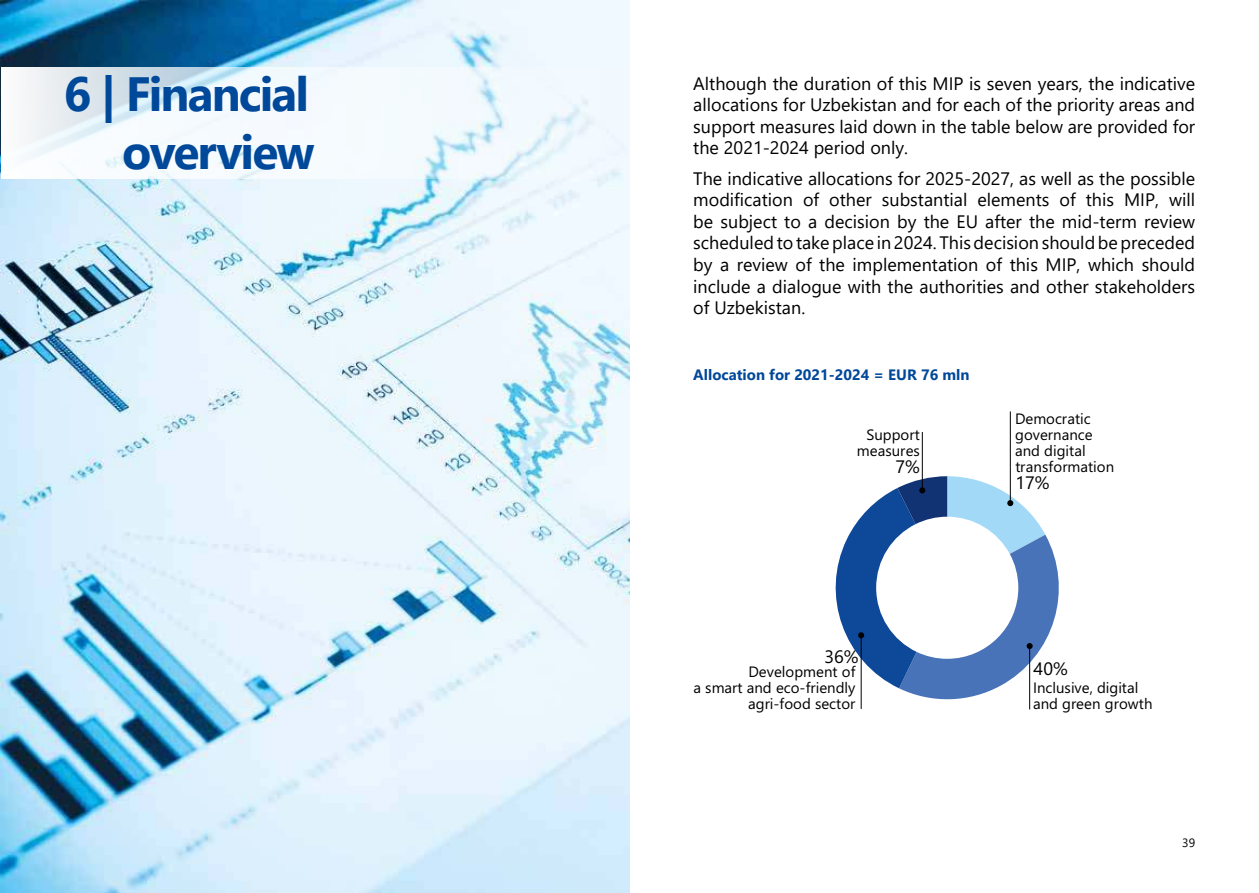
<style>
.page{position:relative;width:1259px;height:893px;background:#fff}
.page>*{position:absolute;margin:0;border:0;box-sizing:border-box;transform-origin:0 0}
.t1{font:700 48px/57.6px "Segoe UI";letter-spacing:-.04em;color:#004899;text-align:right}
.t2{font:18px/21.6px "Segoe UI";color:#000;text-align:justify}
.t3{font:15px/15.9px "Segoe UI";color:#000}
.t4{font:700 15px "Segoe UI";color:#004899}
.t5{font:12px "Segoe UI";color:#000}
</style>
<div class="page">
<img style="left:1px;top:0;width:628px;height:893px">
<svg style="left:1px;top:67px;width:629px;height:112px;fill:#f4fafe"></svg>
<hr style="left:922px;top:432px;width:1px;height:58px;background:#000">
<hr style="left:1010px;top:411px;width:1px;height:92px;background:#000">
<hr style="left:860px;top:635px;width:1px;height:74px;background:#000">
<hr style="left:1029px;top:646px;width:1px;height:63px;background:#000">
<svg style="left:835px;top:476px;width:224px;height:228px"></svg>
<h1 class="t1" style="left:64px;top:62px;width:252px">6 | Financial overview</h1>
<p class="t2" style="left:693px;top:74px;width:503px">Although the duration of this MIP is seven years, the indicative allocations for Uzbekistan and for each of the priority areas and support measures laid down in the table below are provided for the 2021-2024 period only.</p>
<p class="t2" style="left:693px;top:169px;width:503px">The indicative allocations for 2025-2027, as well as the possible modification of other substantial elements of this MIP, will be subject to a decision by the EU after the mid-term review scheduled to take place in 2024. This decision should be preceded by a review of the implementation of this MIP, which should include a dialogue with the authorities and other stakeholders of Uzbekistan.</p>
<p class="t4" style="left:693px;top:360px;width:278px">Allocation for 2021-2024 = EUR 76 mln</p>
<p class="t3" style="left:857px;top:429px;width:65px;text-align:right">Support measures</p>
<p class="t2" style="left:895px;top:458px;width:26px">7%</p>
<p class="t3" style="left:1015px;top:412px;width:101px">Democratic governance and digital transformation</p>
<p class="t2" style="left:1015px;top:474px;width:36px">17%</p>
<p class="t2" style="left:824px;top:647px;width:36px">36%</p>
<p class="t3" style="left:748px;top:665px;width:108px">Development of</p>
<p class="t2" style="left:1033px;top:659px;width:36px">40%</p>
<p class="t3" style="left:693px;top:681px;width:163px;text-align:right">a smart and eco-friendly agri-food sector</p>
<p class="t3" style="left:1033px;top:682px;width:107px">Inclusive, digi al</p>
<p class="t3" style="left:1033px;top:682px;width:121px;text-indent:89px">t and green growth</p>
<p class="t5" style="left:1182px;top:838px;width:14px">39</p>
</div>
